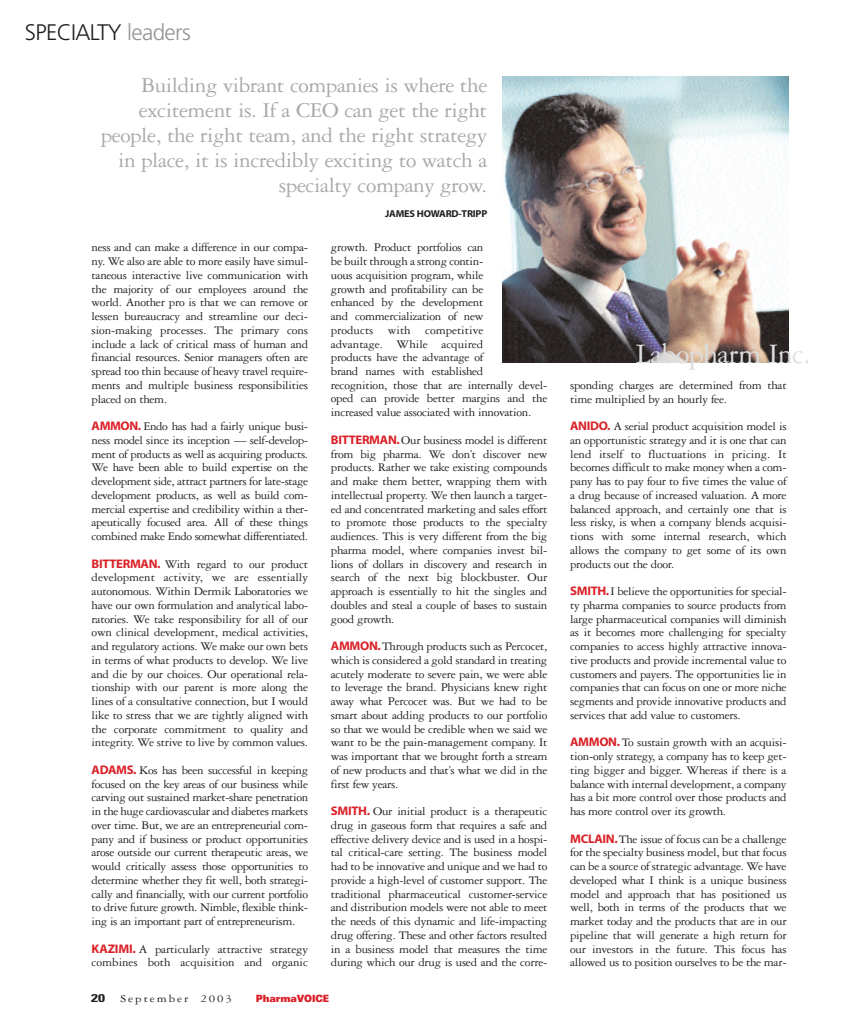
<style>
.page{position:relative;width:855px;height:1035px;background:#fff}
.page>*{position:absolute;margin:0;border:0;box-sizing:border-box;transform-origin:0 0}
.t1{font:30px "Garamond Three";letter-spacing:-.02em;color:#dcdddf}
.t2{font:22.5px/25px "Garamond Three";letter-spacing:-.02em;color:#a8a9ad;text-align:right}
.t3{font:300 22.5px "Frutiger";letter-spacing:-.03em;color:#231f20}
.t4{font:12.5px/13.8px "Garamond Three";letter-spacing:-.025em;color:#231f20;text-align:justify}
.t5{font:11.25px "Garamond Three";letter-spacing:.15em;color:#231f20;scale:1.15 1}
.t6{font:700 condensed 11.25px "Univers";color:#231f20;scale:1.4 1}
.t7{font:10px "Myriad MM 700 600";letter-spacing:-.02em;color:#231f20}
.t8{font:900 expanded 10px "Univers";letter-spacing:-.015em;color:#da2128;scale:.75 1}
.s1{color:#939598}
.s2{font-family:"Myriad MM 700 600";color:#da2128}
</style>
<div class="page">
<img style="left:502px;top:77px;width:286px;height:286px">
<h2 class="t3" style="left:25px;top:23px;width:168px">SPECIALTY <span class="s1">leaders</span></h2>
<h2 class="t2" style="left:101px;top:75px;width:388px">Building vibrant companies is where the excitement is. If a CEO can get the right people, the right team, and the right strategy in place, it is incredibly exciting to watch a specialty company grow.</h2>
<p class="t7" style="left:385px;top:210px;width:104px">JAMES HOWARD-TRIPP</p>
<p class="t4" style="left:92px;top:242px;width:218px">ness and can make a difference in our compa&shy;ny. We also are able to more easily have simul&shy;taneous interactive live communication with the majority of our employees around the world. Another pro is that we can remove or lessen bureaucracy and streamline our deci&shy;sion-making processes. The primary cons include a lack of critical mass of human and financial resources. Senior managers often are spread too thin because of heavy travel require&shy;ments and multiple business responsibilities placed on them.</p>
<p class="t4" style="left:92px;top:420px;width:218px"><span class="s2">AMMON.</span> Endo has had a fairly unique busi&shy;ness model since its inception — self-develop&shy;ment of products as well as acquiring products.<br>We have been able to build expertise on the development side, attract partners for late-stage development products, as well as build com&shy;mercial expertise and credibility within a ther&shy;apeutically focused area. All of these things combined make Endo somewhat differentiated.</p>
<p class="t4" style="left:92px;top:558px;width:218px"><span class="s2">BITTERMAN.</span> With regard to our product development activity, we are essentially autonomous. Within Dermik Laboratories we have our own formulation and analytical labo&shy;ratories. We take responsibility for all of our own clinical development, medical activities, and regulatory actions. We make our own bets in terms of what products to develop. We live and die by our choices. Our operational rela&shy;tionship with our parent is more along the lines of a consultative connection, but I would like to stress that we are tightly aligned with the corporate commitment to quality and integrity. We strive to live by common values.</p>
<p class="t4" style="left:92px;top:764px;width:218px"><span class="s2">ADAMS.</span> Kos has been successful in keeping focused on the key areas of our business while carving out sustained market-share penetration in the huge cardiovascular and diabetes markets over time. But, we are an entrepreneurial com&shy;pany and if business or product opportunities arose outside our current therapeutic areas, we would critically assess those opportunities to determine whether they fit well, both strategi&shy;cally and financially, with our current portfolio to drive future growth. Nimble, flexible think&shy;ing is an important part of entrepreneurism.</p>
<p class="t4" style="left:92px;top:943px;width:218px"><span class="s2">KAZIMI.</span> A particularly attractive strategy combines both acquisition and organic</p>
<p class="t4" style="left:331px;top:242px;width:218px;text-align:left">growth. Product portfolios can<br>be built through a strong contin-<br>uous acquisition program, while<br>growth and profitability can be<br>enhanced by the development<br>and commercialization of new<br>products with competitive<br>advantage. While acquired<br>products have the advantage of<br>brand names with established<br>recognition, those that are internally devel&shy;oped can provide better margins and the increased value associated with innovation.</p>
<p class="t4" style="left:331px;top:434px;width:218px"><span class="s2">BITTERMAN.</span>Our business model is different from big pharma. We don’t discover new products. Rather we take existing compounds and make them better, wrapping them with intellectual property. We then launch a target&shy;ed and concentrated marketing and sales effort to promote those products to the specialty audiences. This is very different from the big pharma model, where companies invest bil&shy;lions of dollars in discovery and research in search of the next big blockbuster. Our approach is essentially to hit the singles and doubles and steal a couple of bases to sustain good growth.</p>
<p class="t4" style="left:331px;top:640px;width:218px"><span class="s2">AMMON.</span>Through products such as Percocet, which is considered a gold standard in treating acutely moderate to severe pain, we were able to leverage the brand. Physicians knew right away what Percocet was. But we had to be smart about adding products to our portfolio so that we would be credible when we said we want to be the pain-management company. It was important that we brought forth a stream of new products and that’s what we did in the first few years.</p>
<p class="t4" style="left:331px;top:805px;width:218px"><span class="s2">SMITH.</span> Our initial product is a therapeutic drug in gaseous form that requires a safe and effective delivery device and is used in a hospi&shy;tal critical-care setting. The business model had to be innovative and unique and we had to provide a high-level of customer support. The traditional pharmaceutical customer-service and distribution models were not able to meet the needs of this dynamic and life-impacting drug offering. These and other factors resulted in a business model that measures the time during which our drug is used and the corre-</p>
<p class="t6" style="left:91px;top:994px;width:11px">20</p>
<p class="t5" style="left:121px;top:994px;width:98px">September 2003</p>
<p class="t8" style="left:256px;top:995px;width:99px">PharmaVOICE</p>
<h1 class="t1" style="left:636px;top:344px;width:176px">Labopharm Inc.</h1>
<p class="t4" style="left:570px;top:379px;width:218px">sponding charges are determined from that time multiplied by an hourly fee.</p>
<p class="t4" style="left:570px;top:420px;width:218px"><span class="s2">ANIDO.</span> A serial product acquisition model is an opportunistic strategy and it is one that can lend itself to fluctuations in pricing. It becomes difficult to make money when a com&shy;pany has to pay four to five times the value of a drug because of increased valuation. A more balanced approach, and certainly one that is less risky, is when a company blends acquisi&shy;tions with some internal research, which allows the company to get some of its own products out the door.</p>
<p class="t4" style="left:570px;top:585px;width:218px"><span class="s2">SMITH.</span>I believe the opportunities for special&shy;ty pharma companies to source products from large pharmaceutical companies will diminish as it becomes more challenging for specialty companies to access highly attractive innova&shy;tive products and provide incremental value to customers and payers. The opportunities lie in companies that can focus on one or more niche segments and provide innovative products and services that add value to customers.</p>
<p class="t4" style="left:570px;top:737px;width:218px"><span class="s2">AMMON.</span>To sustain growth with an acquisi&shy;tion-only strategy, a company has to keep get&shy;ting bigger and bigger. Whereas if there is a balance with internal development, a company has a bit more control over those products and has more control over its growth.</p>
<p class="t4" style="left:570px;top:833px;width:218px"><span class="s2">MCLAIN.</span>The issue of focus can be a challenge for the specialty business model, but that focus can be a source of strategic advantage. We have developed what I think is a unique business model and approach that has positioned us well, both in terms of the products that we market today and the products that are in our pipeline that will generate a high return for our investors in the future. This focus has allowed us to position ourselves to be the mar-</p>
</div>
